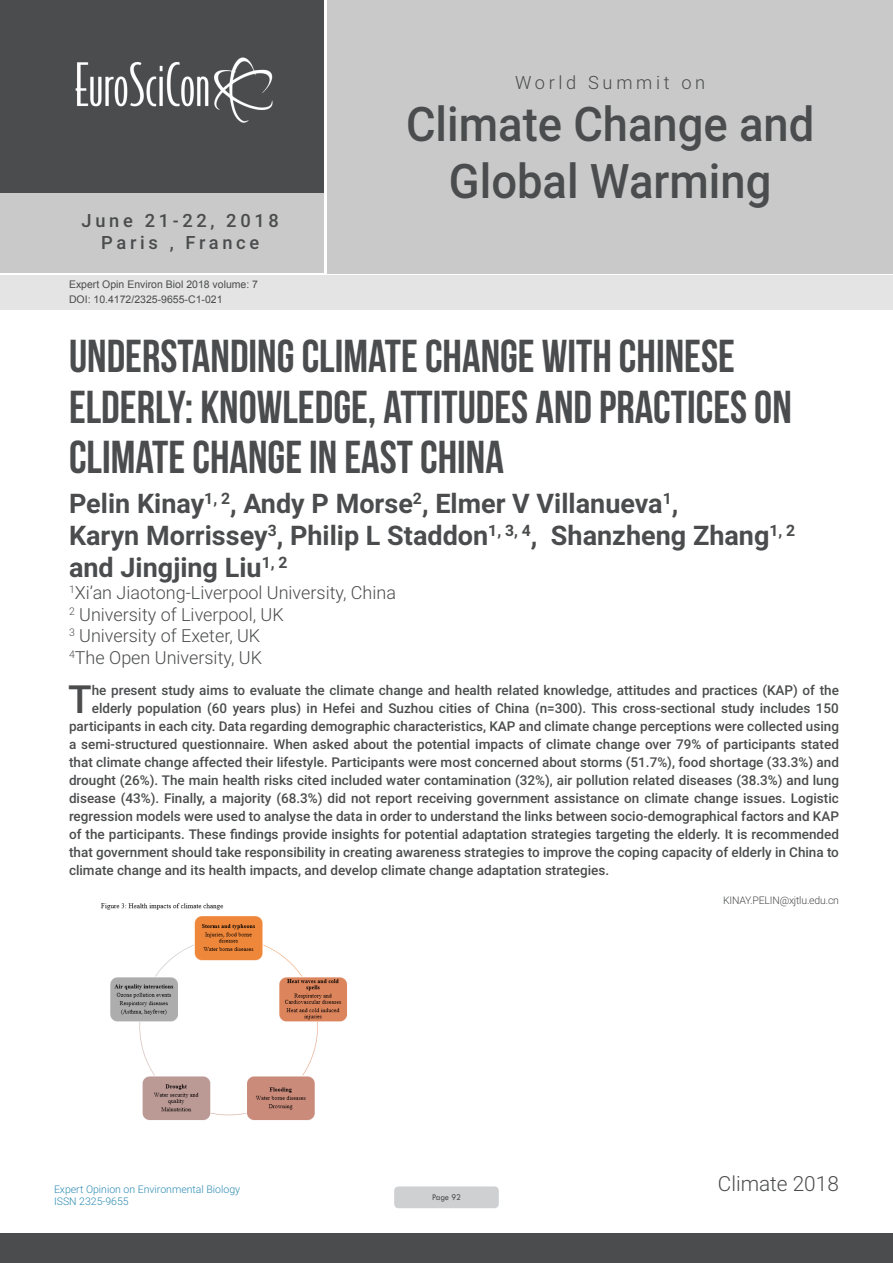
<style>
.page{position:relative;width:893px;height:1263px;background:#fff}
.page>*{position:absolute;margin:0;border:0;box-sizing:border-box;transform-origin:0 0}
.t1{font:500 47.7px/57.2px "Roboto";color:#4b4c4d;text-align:center;scale:.95 1}
.t2{font:46.05px/50.7px "Bebas Neue";color:#4b4c4d}
.Abstract{font:500 38.85px "Roboto";color:#4b4c4d}
.t3{font:700 27px/32.4px "Roboto";color:#4b4c4d}
.t4{font:300 20.85px "Roboto";color:#4b4c4d}
.t5{font:500 18.3px/21.9px "Roboto";letter-spacing:.2em;color:#4b4c4d;text-align:center}
.t6{font:300 18.3px "Roboto";letter-spacing:.2em;color:#4b4c4d}
.t7{font:300 18px "Roboto";color:#4b4c4d}
.Abstract-2{font:500 13.5px "Roboto";color:#4b4c4d}
.t8{font:10.5px "Arial";color:#4b4c4d}
.t9{font:300 10.5px/12.6px "Roboto";color:#2d8bb3}
.Biography{font:300 10.5px "Roboto";letter-spacing:-.02em;color:#4b4c4d}
.t10{font:9px "Tw Cen";letter-spacing:-.02em;color:#4b4c4d;scale:.95 1}
</style>
<div class="page">
<div style="left:0;top:0;width:323px;height:193px;background:#4b4c4d"></div>
<div style="left:1px;top:193px;width:323px;height:80px;background:#c9c9c9"></div>
<div style="left:327px;top:0;width:566px;height:273px;background:#c9c9c9"></div>
<img style="left:75px;top:57px;width:198px;height:66px">
<div style="left:0;top:1233px;width:893px;height:30px;background:#4b4c4d"></div>
<div style="left:1px;top:275px;width:892px;height:35px;background:#e4e4e4"></div>
<div style="left:394px;top:1186px;width:105px;height:22px;background:#cfd0d2;border-radius:4px"></div>
<img style="left:101px;top:903px;width:246px;height:218px">
<h3 class="t5" style="left:82px;top:209px;width:199px">June 21-22, 2018<br>Paris , France</h3>
<p class="t8" style="left:69px;top:278px;width:191px">Expert Opin Environ Biol 2018 volume: 7</p>
<p class="t8" style="left:69px;top:292px;width:155px">DOI: 10.4172/2325-9655-C1-021</p>
<h3 class="t6" style="left:515px;top:69px;width:192px">World Summit on</h3>
<h1 class="t1" style="left:406px;top:94px;width:431px">Climate Change and<br>Global Warming</h1>
<p class="t2" style="left:69px;top:330px;width:724px">UNDERSTANDING CLIMATE CHANGE WITH CHINESE<br>ELDERLY: KNOWLEDGE, ATTITUDES AND PRACTICES ON<br>CLIMATE CHANGE IN EAST CHINA</p>
<p class="t3" style="left:69px;top:486px;width:611px">Pelin Kinay<sup>1,</sup> <sup>2</sup>, Andy P Morse<sup>2</sup>, Elmer V Villanueva<sup>1</sup>,</p>
<p class="t3" style="left:69px;top:518px;width:728px">Karyn Morrissey<sup>3</sup>, Philip L Staddon<sup>1,</sup> <sup>3,</sup> <sup>4</sup>, Shanzheng Zhang<sup>1,</sup> <sup>2 </sup>and Jingjing Liu<sup>1,</sup> <sup>2</sup></p>
<p class="t7" style="left:69px;top:580px;width:328px"><sup>1</sup>Xi’an Jiaotong-Liverpool University, China</p>
<p class="t7" style="left:69px;top:602px;width:216px"><sup>2</sup> University of Liverpool, UK</p>
<p class="t7" style="left:69px;top:623px;width:193px"><sup>3</sup> University of Exeter, UK</p>
<p class="t7" style="left:69px;top:645px;width:195px"><sup>4</sup>The Open University, UK</p>
<p class="Abstract" style="left:68px;top:672px;width:25px">T</p>
<p class="Abstract-2" style="left:92px;top:681px;width:749px">he present study aims to evaluate the climate change and health related knowledge, attitudes and practices (KAP) of the</p>
<p class="Abstract-2" style="left:92px;top:699px;width:749px">elderly population (60 years plus) in Hefei and Suzhou cities of China (n=300). This cross-sectional study includes 150</p>
<p class="Abstract-2" style="left:69px;top:717px;width:771px">participants in each city. Data regarding demographic characteristics, KAP and climate change perceptions were collected using</p>
<p class="Abstract-2" style="left:69px;top:735px;width:771px">a semi-structured questionnaire. When asked about the potential impacts of climate change over 79% of participants stated</p>
<p class="Abstract-2" style="left:69px;top:753px;width:771px">that climate change affected their lifestyle. Participants were most concerned about storms (51.7%), food shortage (33.3%) and</p>
<p class="Abstract-2" style="left:69px;top:771px;width:771px">drought (26%). The main health risks cited included water contamination (32%), air pollution related diseases (38.3%) and lung</p>
<p class="Abstract-2" style="left:69px;top:789px;width:771px">disease (43%). Finally, a majority (68.3%) did not report receiving government assistance on climate change issues. Logistic</p>
<p class="Abstract-2" style="left:69px;top:807px;width:771px">regression models were used to analyse the data in order to understand the links between socio-demographical factors and KAP</p>
<p class="Abstract-2" style="left:69px;top:825px;width:771px">of the participants. These findings provide insights for potential adaptation strategies targeting the elderly. It is recommended</p>
<p class="Abstract-2" style="left:69px;top:843px;width:771px">that government should take responsibility in creating awareness strategies to improve the coping capacity of elderly in China to</p>
<p class="Abstract-2" style="left:69px;top:861px;width:542px">climate change and its health impacts, and develop climate change adaptation strategies.</p>
<p class="Biography" style="left:723px;top:893px;width:117px">KINAY.PELIN@xjtlu.edu.cn</p>
<p class="t9" style="left:54px;top:1182px;width:188px">Expert Opinion on Environmental Biology<br>ISSN 2325-9655</p>
<p class="t10" style="left:432px;top:1192px;width:32px">Page 92</p>
<h3 class="t4" style="left:718px;top:1169px;width:123px">Climate 2018</h3>
</div>
